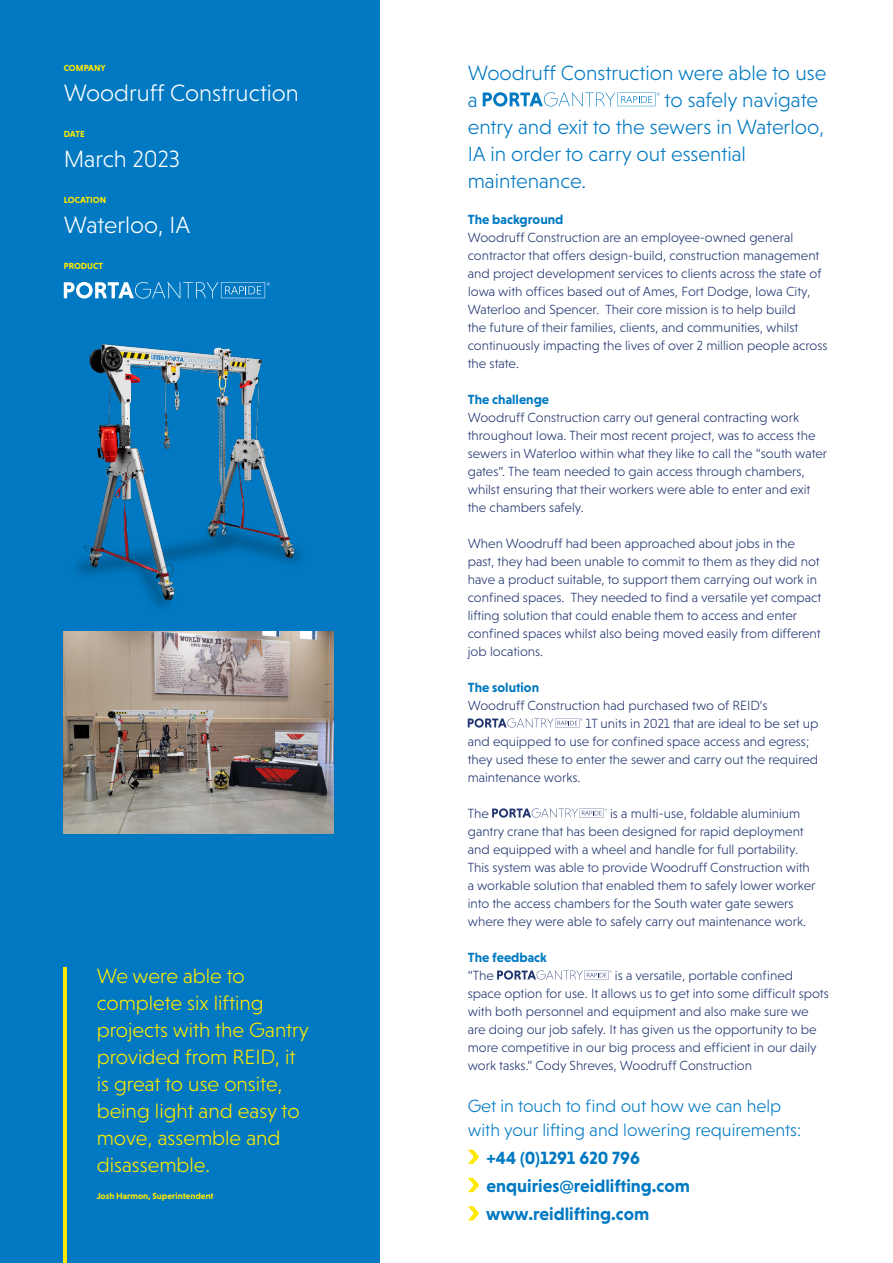
<style>
.page{position:relative;width:893px;height:1263px;background:#fff}
.page>*{position:absolute;margin:0;border:0;box-sizing:border-box;transform-origin:0 0}
.t1{font:300 24px "Niveau Grotesk";color:#fff}
.t2{font:300 21px/27px "Niveau Grotesk";color:#ffe901}
.t3{font:300 21px/27px "Niveau Grotesk";color:#0079c2}
.t4{font:300 18px "Niveau Grotesk";color:#0079c2}
.t5{font:700 18px "Niveau Grotesk";color:#0079c2}
.t6{font:300 13.5px/18px "Niveau Grotesk";color:#213570}
.t7{font:700 13.5px "Niveau Grotesk";color:#0079c2}
.t8{font:700 9px "Niveau Grotesk";color:#ffe901}
</style>
<div class="page">
<div style="left:0;top:0;width:379px;height:1263px;background:#0079c2"></div>
<svg style="left:483px;top:92px;width:177px;height:15px"></svg>
<svg style="left:468px;top:718px;width:114px;height:10px"></svg>
<svg style="left:492px;top:808px;width:115px;height:10px"></svg>
<svg style="left:497px;top:970px;width:115px;height:10px"></svg>
<svg style="left:468px;top:1150px;width:11px;height:14px"></svg>
<svg style="left:468px;top:1178px;width:11px;height:14px"></svg>
<svg style="left:468px;top:1206px;width:11px;height:14px"></svg>
<img style="left:64px;top:685px;width:269px;height:148px">
<hr style="left:64px;top:967px;width:3px;height:296px;background:#ffe901">
<img style="left:63px;top:281px;width:317px;height:404px">
<p class="t8" style="left:64px;top:62px;width:43px">COMPANY</p>
<p class="t1" style="left:64px;top:79px;width:237px">Woodruff Construction</p>
<p class="t8" style="left:64px;top:128px;width:22px">DATE</p>
<p class="t1" style="left:64px;top:145px;width:118px">March 2023</p>
<p class="t8" style="left:64px;top:194px;width:44px">LOCATION</p>
<p class="t1" style="left:64px;top:211px;width:128px">Waterloo, IA</p>
<p class="t8" style="left:64px;top:260px;width:41px">PRODUCT</p>
<p class="t2" style="left:97px;top:962px;width:214px">We were able to complete six lifting projects with the Gantry provided from REID, it is great to use onsite, being light and easy to move, assemble and disassemble.</p>
<p class="t8" style="left:97px;top:1191px;width:118px">Josh Harmon, Superintendent</p>
<p class="t3" style="left:468px;top:59px;width:360px">Woodruff Construction were able to use a</p>
<p class="t3" style="left:468px;top:86px;width:358px;text-indent:197px">to safely navigate entry and exit to the sewers in Waterloo,<br>IA in order to carry out essential maintenance.</p>
<p class="t7" style="left:468px;top:211px;width:97px">The background</p>
<p class="t6" style="left:468px;top:228px;width:361px">Woodruff Construction are an employee-owned general contractor that offers design-build, construction management and project development services to clients across the state of Iowa with offices based out of Ames, Fort Dodge, Iowa City, Waterloo and Spencer. Their core mission is to help build<br>the future of their families, clients, and communities, whilst continuously impacting the lives of over 2 million people across the state.</p>
<p class="t7" style="left:468px;top:391px;width:83px">The challenge</p>
<p class="t6" style="left:468px;top:408px;width:361px">Woodruff Construction carry out general contracting work throughout Iowa. Their most recent project, was to access the sewers in Waterloo within what they like to call the “south water gates”. The team needed to gain access through chambers, whilst ensuring that their workers were able to enter and exit the chambers safely.</p>
<p class="t6" style="left:468px;top:534px;width:355px">When Woodruff had been approached about jobs in the past, they had been unable to commit to them as they did not have a product suitable, to support them carrying out work in confined spaces. They needed to find a versatile yet compact lifting solution that could enable them to access and enter confined spaces whilst also being moved easily from different job locations.</p>
<p class="t7" style="left:468px;top:679px;width:73px">The solution</p>
<p class="t6" style="left:468px;top:696px;width:301px">Woodruff Construction had purchased two of REID’s</p>
<p class="t6" style="left:586px;top:714px;width:234px">1T units in 2021 that are ideal to be set up</p>
<p class="t6" style="left:468px;top:732px;width:343px">and equipped to use for confined space access and egress;</p>
<p class="t6" style="left:468px;top:750px;width:352px">they used these to enter the sewer and carry out the required</p>
<p class="t6" style="left:468px;top:768px;width:114px">maintenance works.</p>
<p class="t6" style="left:468px;top:804px;width:23px">The</p>
<p class="t6" style="left:468px;top:804px;width:349px;text-indent:142px">is a multi-use, foldable aluminium gantry crane that has been designed for rapid deployment and equipped with a wheel and handle for full portability.<br>This system was able to provide Woodruff Construction with a workable solution that enabled them to safely lower worker into the access chambers for the South water gate sewers where they were able to safely carry out maintenance work.</p>
<p class="t7" style="left:468px;top:949px;width:81px">The feedback</p>
<p class="t6" style="left:468px;top:966px;width:28px">“The</p>
<p class="t6" style="left:468px;top:966px;width:363px;text-indent:147px">is a versatile, portable confined space option for use. It allows us to get into some difficult spots with both personnel and equipment and also make sure we are doing our job safely. It has given us the opportunity to be more competitive in our big process and efficient in our daily work tasks.” Cody Shreves, Woodruff Construction</p>
<p class="t4" style="left:468px;top:1095px;width:315px">Get in touch to find out how we can help</p>
<p class="t4" style="left:468px;top:1119px;width:335px">with your lifting and lowering requirements:</p>
<p class="t5" style="left:487px;top:1147px;width:155px">+44 (0)1291 620 796</p>
<p class="t5" style="left:487px;top:1176px;width:205px">enquiries@reidlifting.com</p>
<p class="t5" style="left:486px;top:1204px;width:165px">www.reidlifting.com</p>
</div>
